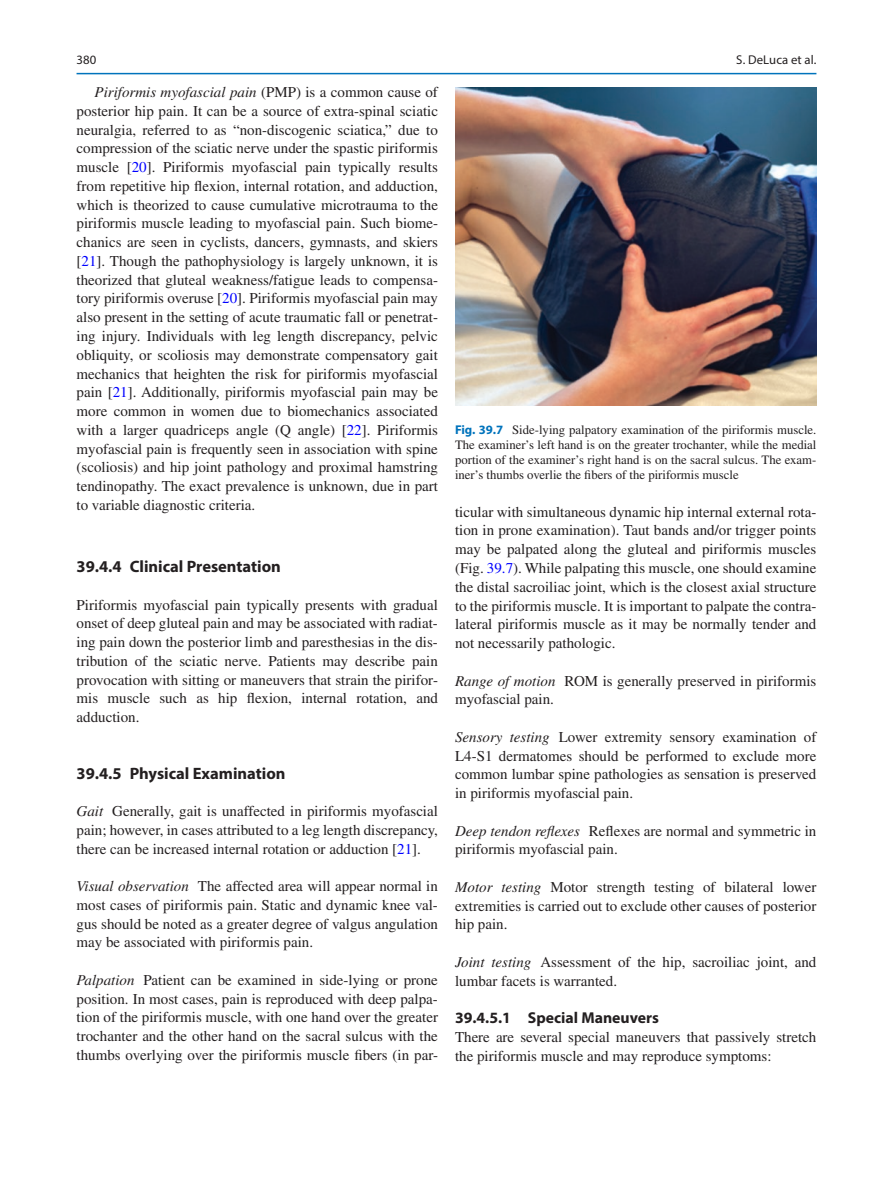
<style>
.page{position:relative;width:893px;height:1187px;background:#fff}
.page>*{position:absolute;margin:0;border:0;box-sizing:border-box;transform-origin:0 0}
.t1{font:700 16.5px "Myriad Pro";color:#231f20}
.t2{font:700 15.75px "Myriad Pro";color:#231f20}
.t3{font:15px/18.8px "Times LT Std";color:#231f20;text-align:justify}
.t4{font:12.75px/15px "Times LT Std";color:#231f20;text-align:justify}
.t5{font:12.75px "Myriad Pro Regular 2";letter-spacing:.01em;color:#231f20}
.t6{font:12.75px "Myriad Pro";color:#231f20}
.s1{font-style:italic}
.s2{color:#00f}
.s3{font-family:"Myriad Pro";font-weight:700;color:#0073bc}
</style>
<div class="page">
<img style="left:455px;top:88px;width:361px;height:317px">
<hr style="left:77px;top:73px;width:739px;height:1px;background:#0073bc">
<p class="t6" style="left:77px;top:52px;width:21px">380</p>
<p class="t3" style="left:77px;top:83px;width:363px;text-indent:18px"><span class="s1">Piriformis myofascial pain</span> (PMP) is a common cause of posterior hip pain. It can be a source of extra-spinal sciatic neuralgia, referred to as “non-discogenic sciatica,” due to compression of the sciatic nerve under the spastic piriformis muscle [<span class="s2">20</span>]. Piriformis myofascial pain typically results from repetitive hip flexion, internal rotation, and adduction, which is theorized to cause cumulative microtrauma to the piriformis muscle leading to myofascial pain. Such biome&shy;chanics are seen in cyclists, dancers, gymnasts, and skiers [<span class="s2">21</span>]. Though the pathophysiology is largely unknown, it is theorized that gluteal weakness/fatigue leads to compensa&shy;tory piriformis overuse [<span class="s2">20</span>]. Piriformis myofascial pain may also present in the setting of acute traumatic fall or penetrat&shy;ing injury. Individuals with leg length discrepancy, pelvic obliquity, or scoliosis may demonstrate compensatory gait mechanics that heighten the risk for piriformis myofascial pain [<span class="s2">21</span>]. Additionally, piriformis myofascial pain may be more common in women due to biomechanics associated with a larger quadriceps angle (Q angle) [<span class="s2">22</span>]. Piriformis myofascial pain is frequently seen in association with spine (scoliosis) and hip joint pathology and proximal hamstring tendinopathy. The exact prevalence is unknown, due in part to variable diagnostic criteria.</p>
<p class="t1" style="left:77px;top:555px;width:206px">39.4.4 Clinical Presentation</p>
<p class="t3" style="left:77px;top:595px;width:363px">Piriformis myofascial pain typically presents with gradual onset of deep gluteal pain and may be associated with radiat&shy;ing pain down the posterior limb and paresthesias in the dis&shy;tribution of the sciatic nerve. Patients may describe pain provocation with sitting or maneuvers that strain the pirifor&shy;mis muscle such as hip flexion, internal rotation, and adduction.</p>
<p class="t1" style="left:77px;top:762px;width:211px">39.4.5 Physical Examination</p>
<p class="t3" style="left:77px;top:801px;width:363px"><span class="s1">Gait</span> Generally, gait is unaffected in piriformis myofascial pain; however, in cases attributed to a leg length discrepancy, there can be increased internal rotation or adduction [<span class="s2">21</span>].</p>
<p class="t3" style="left:77px;top:876px;width:363px"><span class="s1">Visual observation</span> The affected area will appear normal in most cases of piriformis pain. Static and dynamic knee val&shy;gus should be noted as a greater degree of valgus angulation may be associated with piriformis pain.</p>
<p class="t3" style="left:77px;top:970px;width:363px"><span class="s1">Palpation</span> Patient can be examined in side-lying or prone position. In most cases, pain is reproduced with deep palpa&shy;tion of the piriformis muscle, with one hand over the greater trochanter and the other hand on the sacral sulcus with the thumbs overlying over the piriformis muscle fibers (in par-</p>
<p class="t5" style="left:736px;top:52px;width:82px">S. DeLuca et al.</p>
<p class="t4" style="left:455px;top:422px;width:363px"><span class="s3">Fig. 39.7</span> Side-lying palpatory examination of the piriformis muscle.<br>The examiner’s left hand is on the greater trochanter, while the medial portion of the examiner’s right hand is on the sacral sulcus. The exam&shy;iner’s thumbs overlie the fibers of the piriformis muscle</p>
<p class="t3" style="left:455px;top:502px;width:363px">ticular with simultaneous dynamic hip internal external rota&shy;tion in prone examination). Taut bands and/or trigger points may be palpated along the gluteal and piriformis muscles (Fig. <span class="s2">39.7</span>). While palpating this muscle, one should examine the distal sacroiliac joint, which is the closest axial structure to the piriformis muscle. It is important to palpate the contra&shy;lateral piriformis muscle as it may be normally tender and not necessarily pathologic.</p>
<p class="t3" style="left:455px;top:671px;width:363px"><span class="s1">Range of motion</span> ROM is generally preserved in piriformis myofascial pain.</p>
<p class="t3" style="left:455px;top:727px;width:363px"><span class="s1">Sensory testing</span> Lower extremity sensory examination of L4-S1 dermatomes should be performed to exclude more common lumbar spine pathologies as sensation is preserved in piriformis myofascial pain.</p>
<p class="t3" style="left:455px;top:821px;width:363px"><span class="s1">Deep tendon reflexes</span> Reflexes are normal and symmetric in piriformis myofascial pain.</p>
<p class="t3" style="left:455px;top:877px;width:363px"><span class="s1">Motor testing</span> Motor strength testing of bilateral lower extremities is carried out to exclude other causes of posterior hip pain.</p>
<p class="t3" style="left:455px;top:952px;width:363px"><span class="s1">Joint testing</span> Assessment of the hip, sacroiliac joint, and lumbar facets is warranted.</p>
<p class="t2" style="left:455px;top:1007px;width:206px">39.4.5.1 Special Maneuvers</p>
<p class="t3" style="left:455px;top:1027px;width:363px">There are several special maneuvers that passively stretch the piriformis muscle and may reproduce symptoms:</p>
</div>
